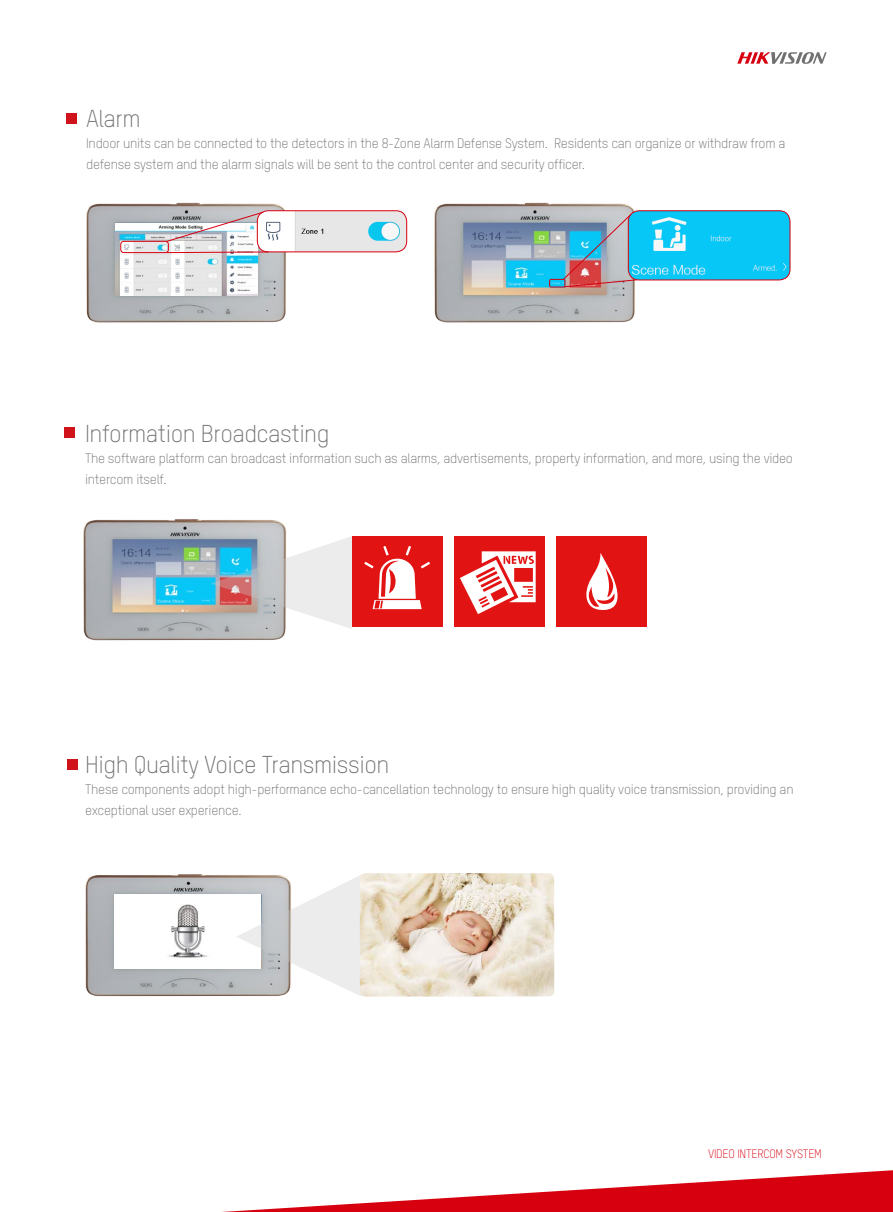
<style>
.page{position:relative;width:893px;height:1212px;background:#fff}
.page>*{position:absolute;margin:0;border:0;box-sizing:border-box;transform-origin:0 0}
.t1{font:300 24px "TSTARPRO";letter-spacing:-.02em;color:#727171}
.t2{font:300 13.5px/21px "TSTARPRO";letter-spacing:-.02em;color:#727171}
.t3{font:300 12px "TSTARPRO";letter-spacing:-.02em;color:#d7000f}
</style>
<div class="page">
<svg style="left:222px;top:1170px;width:671px;height:42px"></svg>
<svg style="left:737px;top:52px;width:90px;height:12px"></svg>
<img style="left:83px;top:518px;width:204px;height:123px">
<svg style="left:211px;top:536px;width:141px;height:93px;background:#c4ccd1"></svg>
<div style="left:65px;top:428px;width:10px;height:10px;background:#d0121b"></div>
<div style="left:67px;top:759px;width:10px;height:10px;background:#d0121b"></div>
<div style="left:352px;top:536px;width:91px;height:91px;background:#e21413"></div>
<div style="left:454px;top:536px;width:91px;height:91px;background:#e21413"></div>
<div style="left:557px;top:536px;width:90px;height:91px;background:#e21413"></div>
<svg style="left:364px;top:546px;width:66px;height:63px"></svg>
<svg style="left:460px;top:551px;width:76px;height:63px"></svg>
<svg style="left:586px;top:553px;width:32px;height:57px"></svg>
<div style="left:67px;top:113px;width:10px;height:10px;background:#d0121b"></div>
<img style="left:86px;top:202px;width:210px;height:121px">
<img style="left:115px;top:223px;width:142px;height:72px">
<img style="left:257px;top:211px;width:150px;height:41px">
<div style="left:257px;top:210px;width:150px;height:42px;border:1px solid #d7000f;border-radius:11px"></div>
<div style="left:121px;top:241px;width:48px;height:12px;border:1px solid #d7000f;border-radius:3px"></div>
<svg style="left:166px;top:212px;width:98px;height:30px"></svg>
<svg style="left:166px;top:252px;width:103px;height:1px"></svg>
<img style="left:435px;top:202px;width:209px;height:121px">
<img style="left:628px;top:211px;width:162px;height:69px">
<div style="left:628px;top:210px;width:162px;height:70px;border:1px solid #d7000f;border-radius:11px"></div>
<div style="left:549px;top:279px;width:16px;height:8px;border:1px solid #d7000f;border-radius:2px"></div>
<img style="left:563px;top:214px;width:74px;height:73px">
<img style="left:85px;top:874px;width:151px;height:123px">
<div style="left:115px;top:894px;width:146px;height:74px;background:#fff"></div>
<img style="left:168px;top:904px;width:40px;height:54px">
<svg style="left:236px;top:875px;width:124px;height:121px"></svg>
<img style="left:360px;top:873px;width:194px;height:123px">
<h1 class="t1" style="left:86px;top:103px;width:56px">Alarm</h1>
<p class="t2" style="left:86px;top:132px;width:701px">Indoor units can be connected to the detectors in the 8-Zone Alarm Defense System. Residents can organize or withdraw from a defense system and the alarm signals will be sent to the control center and security officer.</p>
<h1 class="t1" style="left:85px;top:417px;width:246px">Information Broadcasting</h1>
<p class="t2" style="left:85px;top:447px;width:709px">The software platform can broadcast information such as alarms, advertisements, property information, and more, using the video intercom itself.</p>
<h1 class="t1" style="left:85px;top:749px;width:306px">High Quality Voice Transmission</h1>
<p class="t2" style="left:85px;top:778px;width:710px">These components adopt high-performance echo-cancellation technology to ensure high quality voice transmission, providing an exceptional user experience.</p>
<p class="t3" style="left:708px;top:1146px;width:115px">VIDEO INTERCOM SYSTEM</p>
</div>
